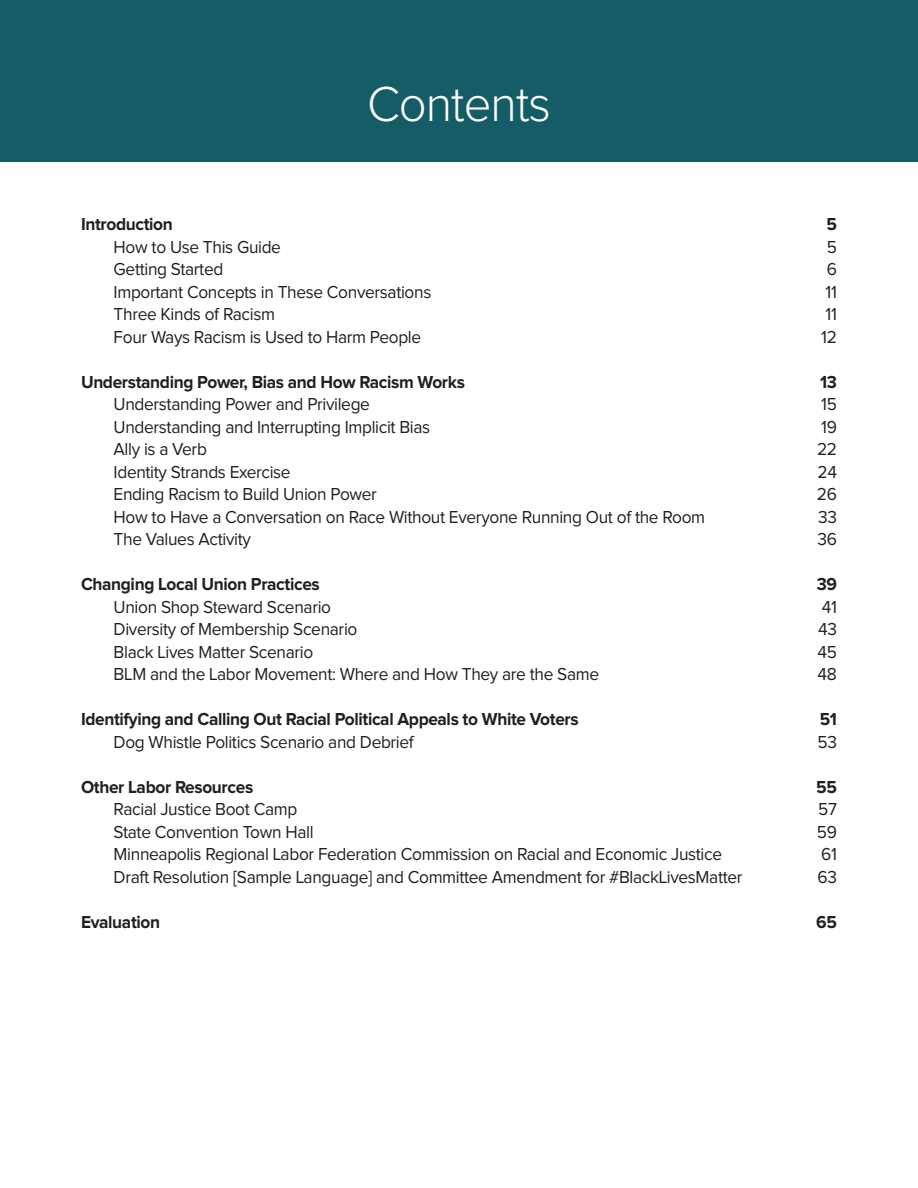
<style>
.page{position:relative;width:918px;height:1188px;background:#fff}
.page>*{position:absolute;margin:0;border:0;box-sizing:border-box;transform-origin:0 0}
.t1{font:300 51px "Proxima Nova";letter-spacing:-.02em;color:#fff;scale:.96 1}
.t2{font:18px "Proxima Nova";letter-spacing:-.02em;color:#231f20;scale:.96 1}
.t3{font:700 18px "Proxima Nova";letter-spacing:-.02em;color:#231f20;scale:.96 1}
</style>
<div class="page">
<div style="left:0;top:0;width:918px;height:162px;background:#145d66"></div>
<h1 class="t1" style="left:367px;top:76px;width:193px">Contents</h1>
<p class="t3" style="left:81px;top:214px;width:97px">Introduction</p>
<p class="t3" style="left:826px;top:214px;width:12px">5</p>
<p class="t2" style="left:114px;top:237px;width:176px">How to Use This Guide</p>
<p class="t2" style="left:827px;top:237px;width:12px">5</p>
<p class="t2" style="left:114px;top:259px;width:116px">Getting Started</p>
<p class="t2" style="left:827px;top:259px;width:12px">6</p>
<p class="t2" style="left:114px;top:282px;width:333px">Important Concepts in These Conversations</p>
<p class="t2" style="left:826px;top:282px;width:13px">11</p>
<p class="t2" style="left:114px;top:304px;width:170px">Three Kinds of Racism</p>
<p class="t2" style="left:826px;top:304px;width:13px">11</p>
<p class="t2" style="left:114px;top:327px;width:322px">Four Ways Racism is Used to Harm People</p>
<p class="t2" style="left:821px;top:327px;width:18px">12</p>
<p class="t3" style="left:81px;top:371px;width:401px">Understanding Power, Bias and How Racism Works</p>
<p class="t3" style="left:820px;top:371px;width:19px">13</p>
<p class="t2" style="left:114px;top:394px;width:269px">Understanding Power and Privilege</p>
<p class="t2" style="left:821px;top:394px;width:18px">15</p>
<p class="t2" style="left:114px;top:417px;width:331px">Understanding and Interrupting Implicit Bias</p>
<p class="t2" style="left:821px;top:417px;width:18px">19</p>
<p class="t2" style="left:114px;top:439px;width:99px">Ally is a Verb</p>
<p class="t2" style="left:817px;top:439px;width:22px">22</p>
<p class="t2" style="left:114px;top:462px;width:186px">Identity Strands Exercise</p>
<p class="t2" style="left:818px;top:462px;width:22px">24</p>
<p class="t2" style="left:114px;top:484px;width:276px">Ending Racism to Build Union Power</p>
<p class="t2" style="left:817px;top:484px;width:22px">26</p>
<p class="t2" style="left:114px;top:507px;width:618px">How to Have a Conversation on Race Without Everyone Running Out of the Room</p>
<p class="t2" style="left:818px;top:507px;width:21px">33</p>
<p class="t2" style="left:114px;top:529px;width:144px">The Values Activity</p>
<p class="t2" style="left:818px;top:529px;width:22px">36</p>
<p class="t3" style="left:81px;top:574px;width:250px">Changing Local Union Practices</p>
<p class="t3" style="left:817px;top:574px;width:23px">39</p>
<p class="t2" style="left:114px;top:597px;width:228px">Union Shop Steward Scenario</p>
<p class="t2" style="left:822px;top:597px;width:17px">41</p>
<p class="t2" style="left:114px;top:619px;width:255px">Diversity of Membership Scenario</p>
<p class="t2" style="left:818px;top:619px;width:21px">43</p>
<p class="t2" style="left:114px;top:642px;width:209px">Black Lives Matter Scenario</p>
<p class="t2" style="left:818px;top:642px;width:22px">45</p>
<p class="t2" style="left:114px;top:664px;width:507px">BLM and the Labor Movement: Where and How They are the Same</p>
<p class="t2" style="left:818px;top:664px;width:22px">48</p>
<p class="t3" style="left:81px;top:709px;width:520px">Identifying and Calling Out Racial Political Appeals to White Voters</p>
<p class="t3" style="left:820px;top:709px;width:19px">51</p>
<p class="t2" style="left:114px;top:732px;width:314px">Dog Whistle Politics Scenario and Debrief</p>
<p class="t2" style="left:818px;top:732px;width:22px">53</p>
<p class="t3" style="left:81px;top:776px;width:181px">Other Labor Resources</p>
<p class="t3" style="left:816px;top:776px;width:23px">55</p>
<p class="t2" style="left:114px;top:799px;width:193px">Racial Justice Boot Camp</p>
<p class="t2" style="left:818px;top:799px;width:21px">57</p>
<p class="t2" style="left:114px;top:822px;width:210px">State Convention Town Hall</p>
<p class="t2" style="left:817px;top:822px;width:22px">59</p>
<p class="t2" style="left:114px;top:844px;width:635px">Minneapolis Regional Labor Federation Commission on Racial and Economic Justice</p>
<p class="t2" style="left:821px;top:844px;width:18px">61</p>
<p class="t2" style="left:114px;top:867px;width:657px">Draft Resolution [Sample Language] and Committee Amendment for #BlackLivesMatter</p>
<p class="t2" style="left:818px;top:867px;width:22px">63</p>
<p class="t3" style="left:81px;top:911px;width:84px">Evaluation</p>
<p class="t3" style="left:816px;top:911px;width:23px">65</p>
</div>
